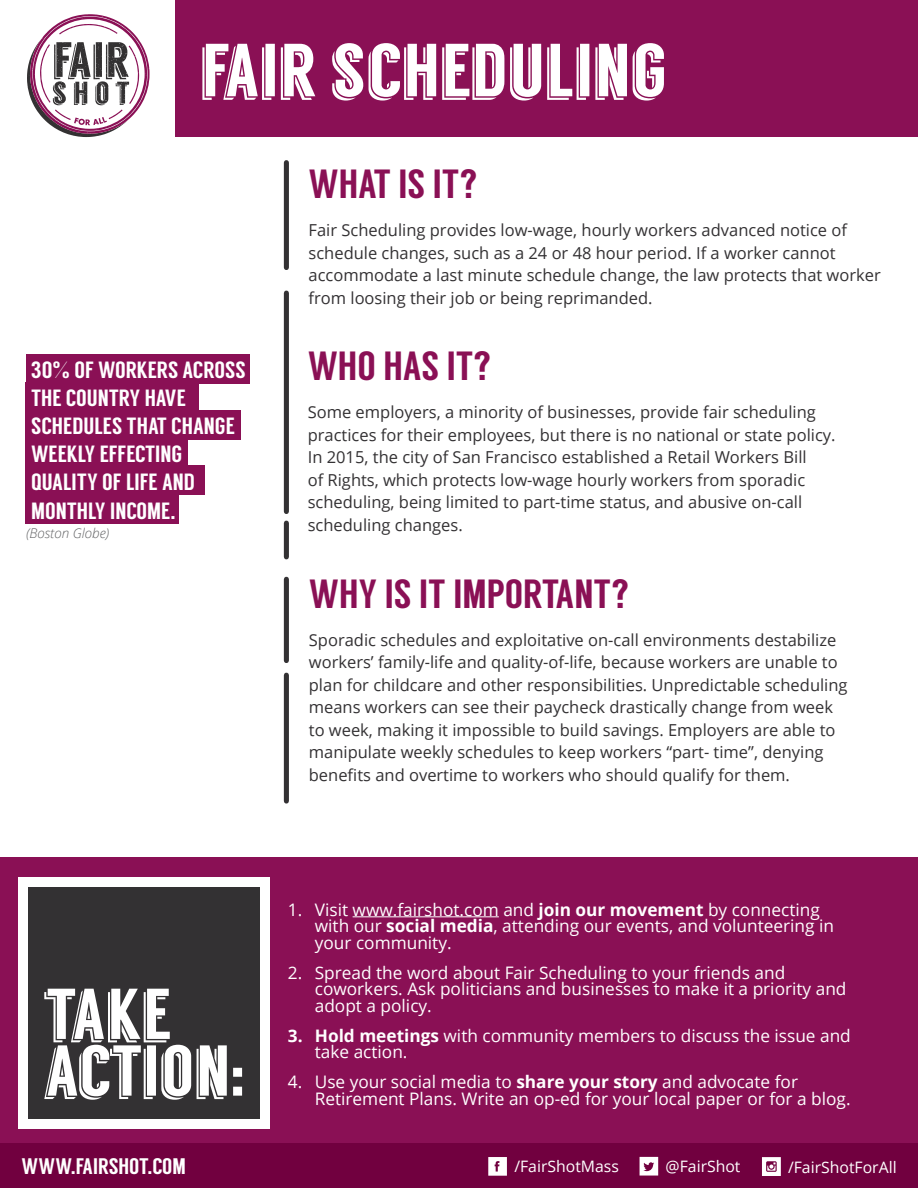
<style>
.page{position:relative;width:918px;height:1188px;background:#fff}
.page>*{position:absolute;margin:0;border:0;box-sizing:border-box;transform-origin:0 0}
.t1{font:75px "Langdon";color:#fff}
.t2{font:71.85px/56.7px "Langdon";color:#fff}
.t3{font:40.65px "Langdon";color:#8a1055}
.t4{font:23.55px/28.2px "Langdon";color:#fff}
.t5{font:22.5px "Langdon";color:#fff}
.t6{font:17.25px/16.5px "Open Sans";color:#fff}
.t7{font:16.5px/22.5px "Open Sans";color:#333133}
.t8{font:15.75px "Open Sans";color:#fff}
.t9{font:italic 300 13.5px "Open Sans";color:#616264}
.s1{font-weight:700}
</style>
<div class="page">
<div style="left:0;top:903px;width:918px;height:285px;background:#71003f"></div>
<div style="left:176px;top:0;width:742px;height:136px;background:#8a1055"></div>
<div style="left:0;top:858px;width:918px;height:285px;background:#8a1055"></div>
<svg style="left:27px;top:14px;width:123px;height:123px"></svg>
<div style="left:284px;top:163px;width:5px;height:105px;background:#333133"></div>
<div style="left:284px;top:293px;width:5px;height:219px;background:#333133"></div>
<div style="left:284px;top:523px;width:5px;height:34px;background:#333133"></div>
<div style="left:284px;top:579px;width:5px;height:82px;background:#333133"></div>
<div style="left:284px;top:675px;width:5px;height:126px;background:#333133"></div>
<div style="left:19px;top:877px;width:251px;height:252px;background:#fff"></div>
<div style="left:29px;top:887px;width:231px;height:231px;background:#333133"></div>
<hr style="left:353px;top:916px;width:146px;height:1px;background:#fff">
<svg style="left:488px;top:1157px;width:19px;height:19px"></svg>
<svg style="left:640px;top:1157px;width:18px;height:19px"></svg>
<svg style="left:762px;top:1157px;width:19px;height:19px"></svg>
<div style="left:26px;top:354px;width:223px;height:29px;background:#8a1055"></div>
<div style="left:26px;top:382px;width:173px;height:29px;background:#8a1055"></div>
<div style="left:26px;top:410px;width:215px;height:29px;background:#8a1055"></div>
<div style="left:26px;top:439px;width:162px;height:29px;background:#8a1055"></div>
<div style="left:26px;top:466px;width:179px;height:29px;background:#8a1055"></div>
<div style="left:26px;top:494px;width:153px;height:29px;background:#8a1055"></div>
<h1 class="t1" style="left:199px;top:27px;width:469px">FAIR SCHEDULING</h1>
<h3 class="t4" style="left:31px;top:355px;width:216px">30% OF WORKERS ACROSS<br>THE COUNTRY HAVE<br>SCHEDULES THAT CHANGE<br>WEEKLY EFFECTING<br>QUALITY OF LIFE AND<br>MONTHLY INCOME.</h3>
<p class="t9" style="left:26px;top:524px;width:85px">(Boston Globe)</p>
<h3 class="t3" style="left:309px;top:160px;width:171px">WHAT IS IT?</h3>
<p class="t7" style="left:309px;top:218px;width:574px">Fair Scheduling provides low-wage, hourly workers advanced notice of schedule changes, such as a 24 or 48 hour period. If a worker cannot accommodate a last minute schedule change, the law protects that worker from loosing their job or being reprimanded.</p>
<h3 class="t3" style="left:308px;top:342px;width:185px">WHO HAS IT?</h3>
<p class="t7" style="left:308px;top:401px;width:529px">Some employers, a minority of businesses, provide fair scheduling practices for their employees, but there is no national or state policy.<br>In 2015, the city of San Francisco established a Retail Workers Bill<br>of Rights, which protects low-wage hourly workers from sporadic scheduling, being limited to part-time status, and abusive on-call scheduling changes.</p>
<h3 class="t3" style="left:309px;top:570px;width:322px">WHY IS IT IMPORTANT?</h3>
<p class="t7" style="left:309px;top:628px;width:540px">Sporadic schedules and exploitative on-call environments destabilize workers’ family-life and quality-of-life, because workers are unable to plan for childcare and other responsibilities. Unpredictable scheduling means workers can see their paycheck drastically change from week to week, making it impossible to build savings. Employers are able to manipulate weekly schedules to keep workers “part- time”, denying benefits and overtime to workers who should qualify for them.</p>
<h2 class="t2" style="left:43px;top:986px;width:204px">TAKE<br>ACTION:</h2>
<p class="t6" style="left:315px;top:901px;width:521px;text-indent:-27px">1. Visit www.fairshot.com and <span class="s1">join our movement</span> by connecting with our <span class="s1">social media</span>, attending our events, and volunteering in your community.</p>
<p class="t6" style="left:315px;top:964px;width:533px;text-indent:-27px">2. Spread the word about Fair Scheduling to your friends and coworkers. Ask politicians and businesses to make it a priority and adopt a policy.</p>
<p class="t6" style="left:315px;top:1027px;width:538px;text-indent:-27px"><span class="s1">3. Hold meetings</span> with community members to discuss the issue and take action.</p>
<p class="t6" style="left:315px;top:1073px;width:537px;text-indent:-27px">4. Use your social media to <span class="s1">share your story</span> and advocate for<br>Retirement Plans. Write an op-ed for your local paper or for a blog.</p>
<h3 class="t5" style="left:22px;top:1154px;width:166px">WWW.FAIRSHOT.COM</h3>
<p class="t8" style="left:514px;top:1156px;width:106px">/FairShotMass</p>
<p class="t8" style="left:666px;top:1155px;width:76px">@FairShot</p>
<p class="t8" style="left:788px;top:1156px;width:110px">/FairShotForAll</p>
</div>
